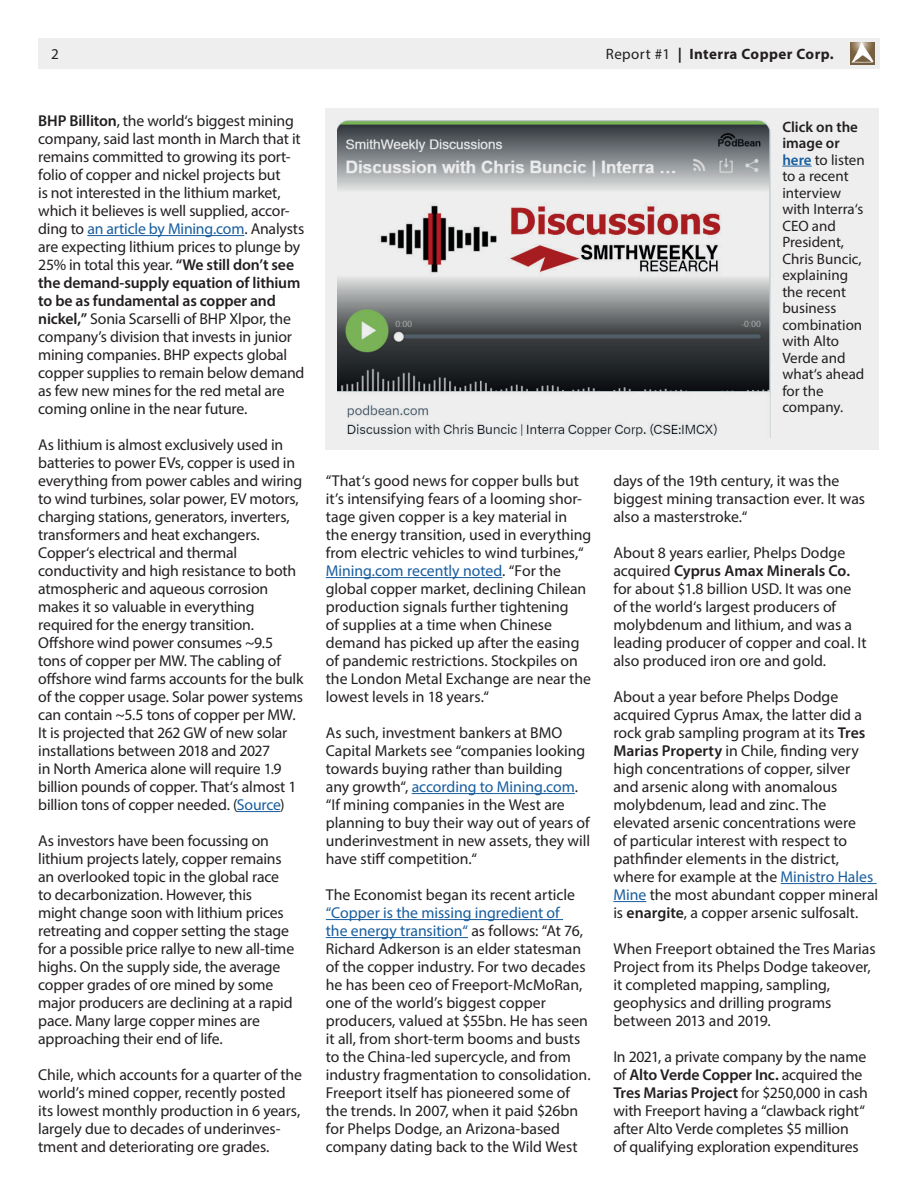
<style>
.page{position:relative;width:918px;height:1188px;background:#fff}
.page>*{position:absolute;margin:0;border:0;box-sizing:border-box;transform-origin:0 0}
.t1{font:15.75px/18px "Myriad Pro";letter-spacing:-.005em;color:#231f20}
.t2{font:15px/16.5px "Myriad Pro";color:#231f20}
.t3{font:700 15px "Myriad Pro";letter-spacing:.03em;color:#231f20}
.s1{font-weight:400}
.s2{font-weight:600}
.s3{color:#175d9e}
.s4{font-weight:600;color:#175d9e}
</style>
<div class="page">
<div style="left:38px;top:38px;width:842px;height:31px;background:#eeeeef"></div>
<img style="left:851px;top:43px;width:23px;height:21px">
<hr style="left:87px;top:235px;width:157px;height:1px;background:#175d9e">
<hr style="left:237px;top:811px;width:43px;height:1px;background:#175d9e">
<hr style="left:326px;top:577px;width:176px;height:1px;background:#175d9e">
<hr style="left:412px;top:793px;width:163px;height:1px;background:#175d9e">
<hr style="left:326px;top:919px;width:237px;height:1px;background:#175d9e">
<hr style="left:326px;top:937px;width:142px;height:1px;background:#175d9e">
<hr style="left:781px;top:883px;width:96px;height:1px;background:#175d9e">
<hr style="left:613px;top:901px;width:33px;height:1px;background:#175d9e">
<div style="left:325px;top:108px;width:554px;height:342px;background:#eeeeef"></div>
<img style="left:338px;top:120px;width:432px;height:317px">
<hr style="left:782px;top:166px;width:30px;height:1px;background:#175d9e">
<p class="t2" style="left:51px;top:46px;width:9px">2</p>
<p class="t3" style="left:606px;top:46px;width:229px"><span class="s1">Report #1</span> | Interra Copper Corp.</p>
<p class="t1" style="left:38px;top:111px;width:268px"><span class="s2">BHP Billiton</span>, the world‘s biggest mining company, said last month in March that it remains committed to growing its port&shy;folio of copper and nickel projects but<br>is not interested in the lithium market, which it believes is well supplied, accor&shy;ding to <span class="s3">an article by Mining.com</span>. Analysts are expecting lithium prices to plunge by 25% in total this year. <span class="s2">“We still don’t see the demand-supply equation of lithium to be as fundamental as copper and nickel,”</span> Sonia Scarselli of BHP Xlpor, the company’s division that invests in junior mining companies. BHP expects global copper supplies to remain below demand as few new mines for the red metal are coming online in the near future.</p>
<p class="t1" style="left:38px;top:436px;width:267px">As lithium is almost exclusively used in batteries to power EVs, copper is used in everything from power cables and wiring to wind turbines, solar power, EV motors, charging stations, generators, inverters, transformers and heat exchangers.<br>Copper‘s electrical and thermal conductivity and high resistance to both atmospheric and aqueous corrosion makes it so valuable in everything required for the energy transition.<br>Offshore wind power consumes ~9.5 tons of copper per MW. The cabling of offshore wind farms accounts for the bulk of the copper usage. Solar power systems can contain ~5.5 tons of copper per MW.<br>It is projected that 262 GW of new solar installations between 2018 and 2027<br>in North America alone will require 1.9 billion pounds of copper. That‘s almost 1 billion tons of copper needed. (<span class="s3">Source</span>)</p>
<p class="t1" style="left:38px;top:832px;width:257px">As investors have been focussing on lithium projects lately, copper remains an overlooked topic in the global race to decarbonization. However, this might change soon with lithium prices retreating and copper setting the stage for a possible price rallye to new all-time highs. On the supply side, the average copper grades of ore mined by some major producers are declining at a rapid pace. Many large copper mines are approaching their end of life.</p>
<p class="t1" style="left:38px;top:1066px;width:265px">Chile, which accounts for a quarter of the world’s mined copper, recently posted its lowest monthly production in 6 years, largely due to decades of underinves&shy;tment and deteriorating ore grades.</p>
<p class="t1" style="left:326px;top:471px;width:267px">“That‘s good news for copper bulls but it’s intensifying fears of a looming shor&shy;tage given copper is a key material in the energy transition, used in everything from electric vehicles to wind turbines,“ <span class="s3">Mining.com recently noted</span>. “For the global copper market, declining Chilean production signals further tightening<br>of supplies at a time when Chinese demand has picked up after the easing of pandemic restrictions. Stockpiles on the London Metal Exchange are near the lowest levels in 18 years.“</p>
<p class="t1" style="left:326px;top:724px;width:266px">As such, investment bankers at BMO Capital Markets see “companies looking towards buying rather than building<br>any growth“, <span class="s3">according to Mining.com</span>. “If mining companies in the West are planning to buy their way out of years of underinvestment in new assets, they will have stiff competition.“</p>
<p class="t1" style="left:326px;top:886px;width:251px">The Economist began its recent article</p>
<p class="t1" style="left:326px;top:904px;width:266px"><span class="s3">“Copper is the missing ingredient of<br>the energy transition“</span> as follows: “At 76, Richard Adkerson is an elder statesman of the copper industry. For two decades he has been ceo of Freeport-McMoRan, one of the world’s biggest copper producers, valued at $55bn. He has seen it all, from short-term booms and busts to the China-led supercycle, and from industry fragmentation to consolidation.<br>Freeport itself has pioneered some of the trends. In 2007, when it paid $26bn for Phelps Dodge, an Arizona-based company dating back to the Wild West</p>
<p class="t2" style="left:782px;top:118px;width:84px"><span class="s2">Click on the image or </span><span class="s4">here</span> to listen to a recent interview with Interra‘s<br>CEO and<br>President,<br>Chris Buncic, explaining the recent business combination with Alto<br>Verde and what‘s ahead for the company.</p>
<p class="t1" style="left:613px;top:471px;width:253px">days of the 19th century, it was the biggest mining transaction ever. It was also a masterstroke.“</p>
<p class="t1" style="left:613px;top:543px;width:255px">About 8 years earlier, Phelps Dodge acquired <span class="s2">Cyprus Amax Minerals Co. </span>for about $1.8 billion USD. It was one of the world‘s largest producers of molybdenum and lithium, and was a leading producer of copper and coal. It also produced iron ore and gold.</p>
<p class="t1" style="left:613px;top:687px;width:266px">About a year before Phelps Dodge acquired Cyprus Amax, the latter did a rock grab sampling program at its <span class="s2">Tres Marias Property</span> in Chile, finding very high concentrations of copper, silver and arsenic along with anomalous molybdenum, lead and zinc. The elevated arsenic concentrations were<br>of particular interest with respect to pathfinder elements in the district, where for example at the <span class="s3">Ministro Hales Mine</span> the most abundant copper mineral is <span class="s2">enargite</span>, a copper arsenic sulfosalt.</p>
<p class="t1" style="left:613px;top:940px;width:264px">When Freeport obtained the Tres Marias Project from its Phelps Dodge takeover, it completed mapping, sampling, geophysics and drilling programs between 2013 and 2019.</p>
<p class="t1" style="left:613px;top:1048px;width:256px">In 2021, a private company by the name of <span class="s2">Alto Verde Copper Inc.</span> acquired the <span class="s2">Tres Marias Project</span> for $250,000 in cash with Freeport having a “clawback right“ after Alto Verde completes $5 million<br>of qualifying exploration expenditures</p>
</div>
